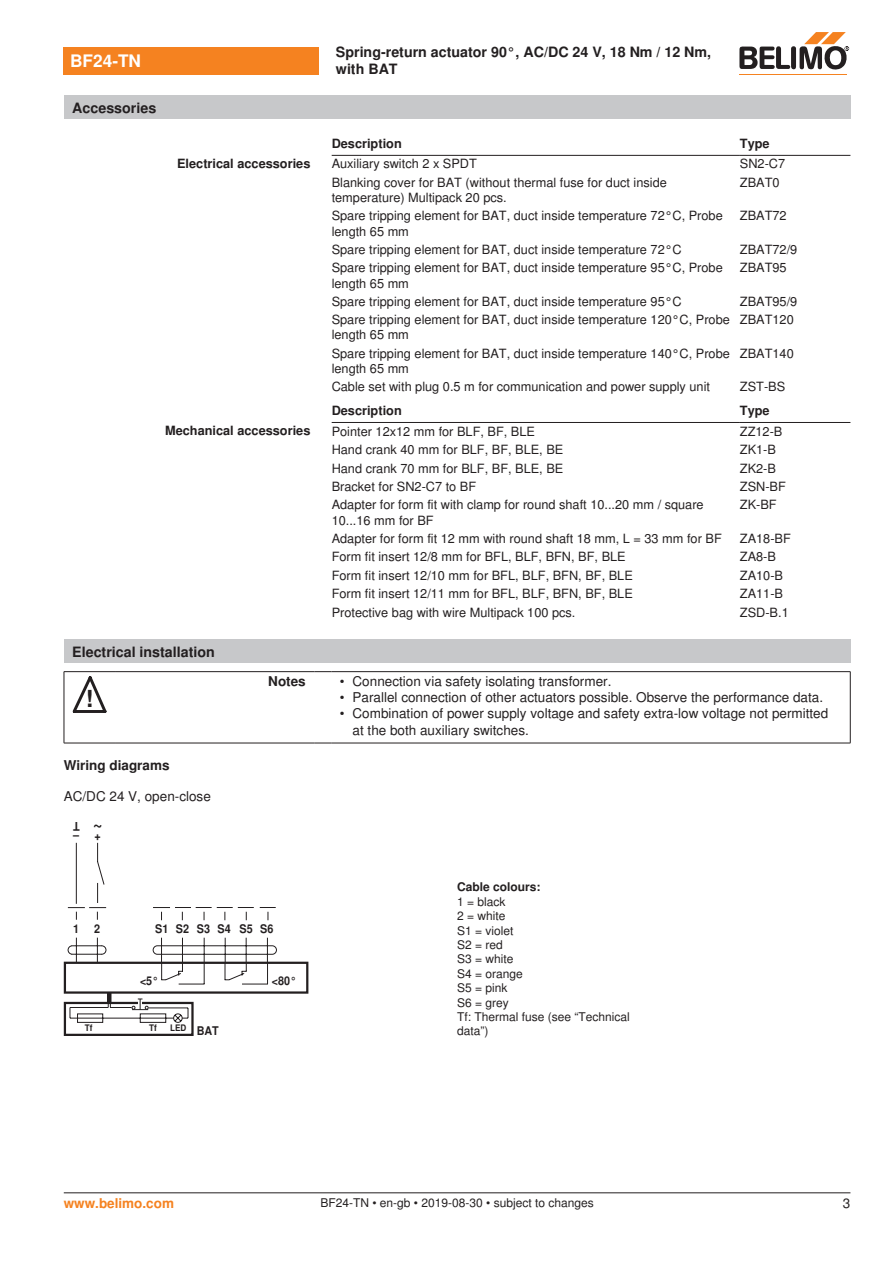
<style>
.page{position:relative;width:893px;height:1263px;background:#fff}
.page>*{position:absolute;margin:0;border:0;box-sizing:border-box;transform-origin:0 0}
.t1{font:700 23.55px "Nimbus Sans BEL";color:#231f20}
.t2{font:700 18px "Nimbus Sans BEL";color:#231f20;scale:.9 1}
.t3{font:700 17.25px "Nimbus Sans BEL";color:#fff}
.t4{font:700 14.25px/17.1px "Nimbus Sans BEL";color:#231f20}
.Bulletpoints{font:13.5px/16.2px "Nimbus Sans BEL";color:#231f20}
.Tabellenkopf_rechtsb{font:700 13.5px "Nimbus Sans BEL";color:#231f20}
.Anschluss_Schema_Bas{font:13.5px "Nimbus Sans BEL";color:#231f20}
.t5{font:700 13.5px "Nimbus Sans BEL";color:#f58220}
.Rechtsbündig_Footer{font:13.5px "Nimbus Sans BEL";color:#231f20}
.Tabellentext_1mm{font:12.75px/15.3px "Nimbus Sans BEL";color:#231f20}
.Tabellenkopf_rechtsb-2{font:700 12.75px "Nimbus Sans BEL";color:#231f20}
.Tabellenkopf{font:700 12.75px "Nimbus Sans BEL";color:#231f20}
.Legende{font:12px/14.4px "Nimbus Sans BEL";color:#231f20}
.Footer_EU_center{font:12px "Nimbus Sans BEL";color:#231f20}
.t6{font:700 12px "Nimbus Sans BEL";color:#231f20;scale:.9 1}
.Anschluss_Schema_Bas-2{font:700 12px "Nimbus Sans BEL";color:#231f20}
.t7{font:700 9px "Nimbus Sans BEL";color:#231f20;scale:.9 1}
.s1{font-size:12px}
</style>
<div class="page">
<hr style="left:332px;top:155px;width:408px;height:1px;background:#231f20">
<hr style="left:740px;top:155px;width:110px;height:1px;background:#231f20">
<hr style="left:332px;top:422px;width:408px;height:1px;background:#231f20">
<hr style="left:740px;top:422px;width:110px;height:1px;background:#231f20">
<div style="left:64px;top:640px;width:786px;height:23px;background:#c7c8ca"></div>
<hr style="left:64px;top:672px;width:1px;height:71px;background:#231f20">
<hr style="left:850px;top:672px;width:1px;height:71px;background:#231f20">
<hr style="left:64px;top:671px;width:51px;height:1px;background:#231f20">
<hr style="left:115px;top:671px;width:199px;height:1px;background:#231f20">
<svg style="left:314px;top:671px;width:17px;height:1px"></svg>
<hr style="left:331px;top:671px;width:519px;height:1px;background:#231f20">
<hr style="left:64px;top:743px;width:51px;height:1px;background:#231f20">
<hr style="left:115px;top:743px;width:199px;height:1px;background:#231f20">
<svg style="left:314px;top:743px;width:17px;height:1px"></svg>
<hr style="left:331px;top:743px;width:519px;height:1px;background:#231f20">
<svg style="left:73px;top:676px;width:34px;height:37px"></svg>
<div style="left:64px;top:1002px;width:130px;height:34px;border:2px solid #231f20"></div>
<hr style="left:107px;top:992px;width:4px;height:11px;background:#231f20">
<svg style="left:70px;top:998px;width:118px;height:25px"></svg>
<div style="left:64px;top:962px;width:244px;height:32px;border:2px solid #231f20"></div>
<svg style="left:67px;top:842px;width:210px;height:143px"></svg>
<div style="left:64px;top:47px;width:255px;height:27px;background:#f58220"></div>
<hr style="left:739px;top:74px;width:107px;height:1px;background:#f58220">
<svg style="left:739px;top:32px;width:110px;height:38px"></svg>
<div style="left:64px;top:96px;width:786px;height:23px;background:#c7c8ca"></div>
<hr style="left:64px;top:1192px;width:786px;height:1px;background:#231f20">
<p class="t3" style="left:70px;top:51px;width:72px">BF24-TN</p>
<p class="t4" style="left:336px;top:44px;width:377px">Spring-return actuator 90°, AC/DC 24 V, 18 Nm / 12 Nm, with BAT</p>
<p class="t4" style="left:72px;top:100px;width:85px">Accessories</p>
<p class="Tabellenkopf" style="left:332px;top:135px;width:72px">Description</p>
<p class="Tabellenkopf" style="left:740px;top:135px;width:31px">Type</p>
<p class="Tabellenkopf_rechtsb-2" style="left:177px;top:156px;width:135px">Electrical accessories</p>
<p class="Tabellentext_1mm" style="left:332px;top:157px;width:147px">Auxiliary switch 2 x SPDT</p>
<p class="Tabellentext_1mm" style="left:740px;top:157px;width:47px">SN2-C7</p>
<p class="Tabellentext_1mm" style="left:332px;top:175px;width:337px">Blanking cover for BAT (without thermal fuse for duct inside temperature) Multipack 20 pcs.</p>
<p class="Tabellentext_1mm" style="left:740px;top:175px;width:41px">ZBAT0</p>
<p class="Tabellentext_1mm" style="left:332px;top:208px;width:393px">Spare tripping element for BAT, duct inside temperature 72°C, Probe length 65 mm</p>
<p class="Tabellentext_1mm" style="left:740px;top:208px;width:48px">ZBAT72</p>
<p class="Tabellentext_1mm" style="left:332px;top:242px;width:352px">Spare tripping element for BAT, duct inside temperature 72°C</p>
<p class="Tabellentext_1mm" style="left:740px;top:242px;width:59px">ZBAT72/9</p>
<p class="Tabellentext_1mm" style="left:332px;top:260px;width:393px">Spare tripping element for BAT, duct inside temperature 95°C, Probe length 65 mm</p>
<p class="Tabellentext_1mm" style="left:740px;top:260px;width:48px">ZBAT95</p>
<p class="Tabellentext_1mm" style="left:332px;top:294px;width:352px">Spare tripping element for BAT, duct inside temperature 95°C</p>
<p class="Tabellentext_1mm" style="left:740px;top:294px;width:59px">ZBAT95/9</p>
<p class="Tabellentext_1mm" style="left:332px;top:312px;width:400px">Spare tripping element for BAT, duct inside temperature 120°C, Probe length 65 mm</p>
<p class="Tabellentext_1mm" style="left:740px;top:312px;width:55px">ZBAT120</p>
<p class="Tabellentext_1mm" style="left:332px;top:346px;width:400px">Spare tripping element for BAT, duct inside temperature 140°C, Probe length 65 mm</p>
<p class="Tabellentext_1mm" style="left:740px;top:346px;width:55px">ZBAT140</p>
<p class="Tabellentext_1mm" style="left:332px;top:379px;width:380px">Cable set with plug 0.5 m for communication and power supply unit</p>
<p class="Tabellentext_1mm" style="left:740px;top:379px;width:47px">ZST-BS</p>
<p class="Tabellenkopf" style="left:332px;top:402px;width:72px">Description</p>
<p class="Tabellenkopf" style="left:740px;top:402px;width:31px">Type</p>
<p class="Tabellenkopf_rechtsb-2" style="left:165px;top:423px;width:147px">Mechanical accessories</p>
<p class="Tabellentext_1mm" style="left:332px;top:424px;width:205px">Pointer 12x12 mm for BLF, BF, BLE</p>
<p class="Tabellentext_1mm" style="left:740px;top:424px;width:44px">ZZ12-B</p>
<p class="Tabellentext_1mm" style="left:332px;top:442px;width:233px">Hand crank 40 mm for BLF, BF, BLE, BE</p>
<p class="Tabellentext_1mm" style="left:740px;top:442px;width:38px">ZK1-B</p>
<p class="Tabellentext_1mm" style="left:332px;top:461px;width:233px">Hand crank 70 mm for BLF, BF, BLE, BE</p>
<p class="Tabellentext_1mm" style="left:740px;top:461px;width:38px">ZK2-B</p>
<p class="Tabellentext_1mm" style="left:332px;top:479px;width:146px">Bracket for SN2-C7 to BF</p>
<p class="Tabellentext_1mm" style="left:740px;top:479px;width:48px">ZSN-BF</p>
<p class="Tabellentext_1mm" style="left:332px;top:498px;width:374px">Adapter for form fit with clamp for round shaft 10...20 mm / square<br>10...16 mm for BF</p>
<p class="Tabellentext_1mm" style="left:740px;top:498px;width:38px">ZK-BF</p>
<p class="Tabellentext_1mm" style="left:332px;top:531px;width:392px">Adapter for form fit 12 mm with round shaft 18 mm, L = 33 mm for BF</p>
<p class="Tabellentext_1mm" style="left:740px;top:531px;width:53px">ZA18-BF</p>
<p class="Tabellentext_1mm" style="left:332px;top:550px;width:296px">Form fit insert 12/8 mm for BFL, BLF, BFN, BF, BLE</p>
<p class="Tabellentext_1mm" style="left:740px;top:550px;width:38px">ZA8-B</p>
<p class="Tabellentext_1mm" style="left:332px;top:568px;width:303px">Form fit insert 12/10 mm for BFL, BLF, BFN, BF, BLE</p>
<p class="Tabellentext_1mm" style="left:740px;top:568px;width:45px">ZA10-B</p>
<p class="Tabellentext_1mm" style="left:332px;top:586px;width:303px">Form fit insert 12/11 mm for BFL, BLF, BFN, BF, BLE</p>
<p class="Tabellentext_1mm" style="left:740px;top:586px;width:45px">ZA11-B</p>
<p class="Tabellentext_1mm" style="left:332px;top:605px;width:245px">Protective bag with wire Multipack 100 pcs.</p>
<p class="Tabellentext_1mm" style="left:740px;top:605px;width:50px">ZSD-B.1</p>
<p class="t4" style="left:72px;top:643px;width:144px">Electrical installation</p>
<p class="t1" style="left:86px;top:685px;width:9px">!</p>
<p class="Tabellenkopf_rechtsb" style="left:268px;top:673px;width:39px">Notes</p>
<p class="Bulletpoints" style="left:340px;top:673px;width:273px">• Connection via safety isolating transformer.</p>
<p class="Bulletpoints" style="left:340px;top:690px;width:485px">• Parallel connection of other actuators possible. Observe the performance data.</p>
<p class="Bulletpoints" style="left:353px;top:706px;width:477px;text-indent:-13px">• Combination of power supply voltage and safety extra-low voltage not permitted at the both auxiliary switches.</p>
<p class="Tabellenkopf_rechtsb" style="left:64px;top:757px;width:107px">Wiring diagrams</p>
<p class="Anschluss_Schema_Bas" style="left:64px;top:788px;width:149px">AC/DC 24 V, open-close</p>
<p class="t6" style="left:80px;top:833px;width:9px;rotate:-180deg">T</p>
<p class="t2" style="left:102px;top:839px;width:12px;rotate:-180deg">~</p>
<p class="t6" style="left:73px;top:828px;width:32px">– +</p>
<p class="t6" style="left:73px;top:922px;width:8px">1</p>
<p class="t6" style="left:94px;top:922px;width:8px">2</p>
<p class="t6" style="left:155px;top:922px;width:133px">S1 S2 S3 S4 S5 S6</p>
<p class="t6" style="left:140px;top:974px;width:22px">&lt;5°</p>
<p class="t6" style="left:272px;top:974px;width:29px">&lt;80°</p>
<p class="t7" style="left:85px;top:1022px;width:10px">Tf</p>
<p class="t7" style="left:149px;top:1022px;width:10px">Tf</p>
<p class="t7" style="left:170px;top:1022px;width:56px">LED <span class="s1">BAT</span></p>
<p class="Anschluss_Schema_Bas-2" style="left:457px;top:880px;width:85px">Cable colours:</p>
<p class="Legende" style="left:457px;top:894px;width:50px">1 = black<br>2 = white</p>
<p class="Legende" style="left:457px;top:923px;width:67px">S1 = violet<br>S2 = red<br>S3 = white<br>S4 = orange<br>S5 = pink<br>S6 = grey</p>
<p class="Legende" style="left:457px;top:1010px;width:174px">Tf: Thermal fuse (see “Technical data”)</p>
<p class="t5" style="left:64px;top:1195px;width:112px">www.belimo.com</p>
<p class="Footer_EU_center" style="left:320px;top:1196px;width:275px">BF24-TN • en-gb • 2019-08-30 • subject to changes</p>
<p class="Rechtsbündig_Footer" style="left:843px;top:1195px;width:9px">3</p>
</div>
